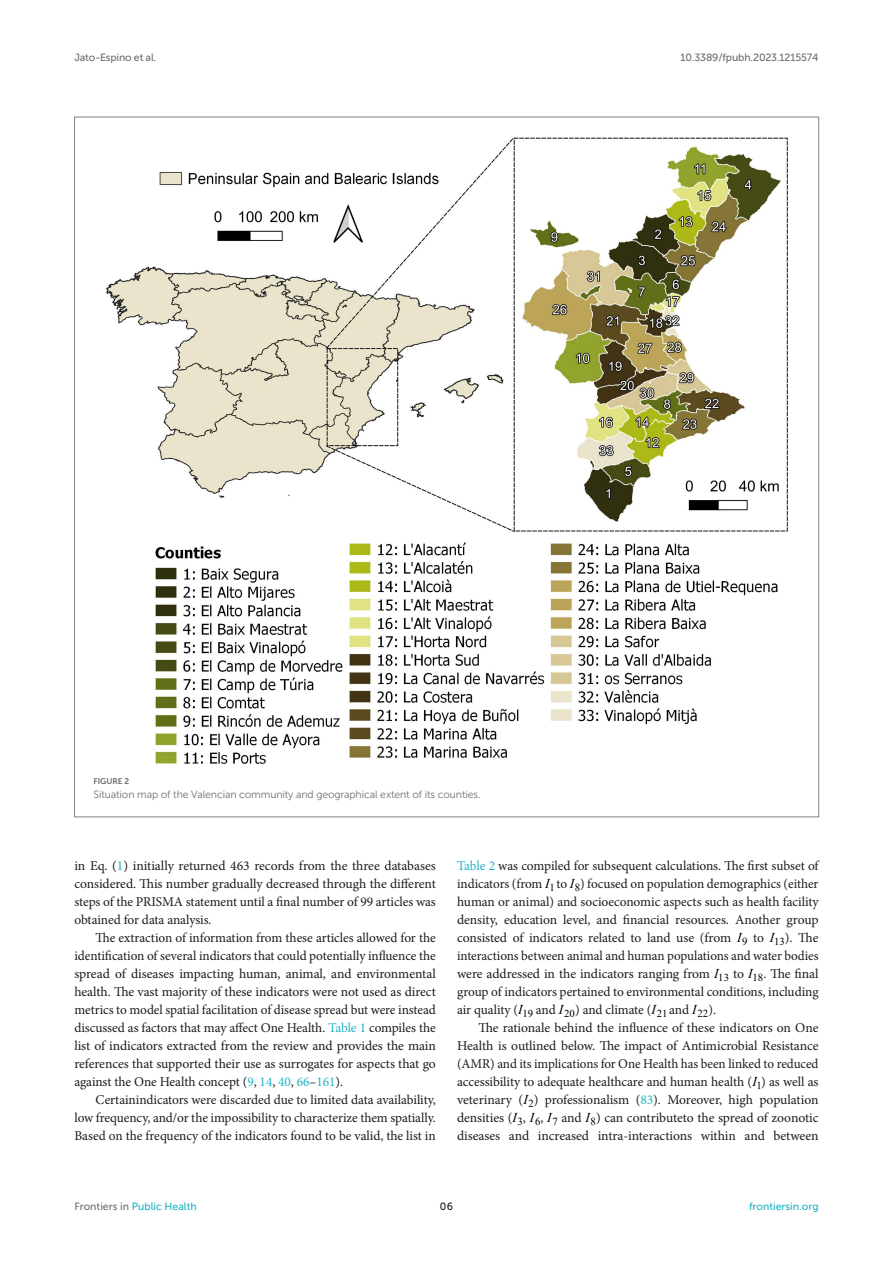
<style>
.page{position:relative;width:893px;height:1263px;background:#fff}
.page>*{position:absolute;margin:0;border:0;box-sizing:border-box;transform-origin:0 0}
.TEXT{font:13.5px/18px "Minion Pro";letter-spacing:-.005em;color:#1b1c1b;text-align:justify}
.TEXT_FLUSH{font:13.5px/18px "Minion Pro";letter-spacing:-.005em;color:#1b1c1b;text-align:justify}
.spi-math-img{font:10.8px "Times New Roman";color:#000}
.FIG_LEG{font:10.5px "Museo Sans 300";letter-spacing:-.01em;color:#706f70}
.t1{font:10.5px "Museo Sans 500";letter-spacing:-.015em;color:#706f70}
.t2{font:10.5px "Museo Sans 500";color:#1db5c3}
.t3{font:10.5px "Museo Sans 500";color:#1b1c1b}
.FIG_HD{font:8.25px "Museo Sans 700";letter-spacing:-.01em;color:#706f70}
.s1{color:#1db5c3}
.s2{font-family:"Times New Roman";font-style:italic;color:#000}
.s3{color:#706f70}
</style>
<div class="page">
<img style="left:106px;top:137px;width:682px;height:627px">
<p class="t1" style="left:74px;top:51px;width:83px">Jato-Espino et al.</p>
<p class="t1" style="left:681px;top:51px;width:139px">10.3389/fpubh.2023.1215574</p>
<p class="FIG_HD" style="left:94px;top:777px;width:37px">FIGURE 2</p>
<p class="FIG_LEG" style="left:94px;top:789px;width:389px">Situation map of the Valencian community and geographical extent of its counties.</p>
<p class="TEXT_FLUSH" style="left:74px;top:857px;width:363px">in Eq. (<span class="s1">1</span>) initially returned 463 records from the three databases considered. This number gradually decreased through the different steps of the PRISMA statement until a final number of 99 articles was obtained for data analysis.</p>
<p class="TEXT" style="left:74px;top:929px;width:363px;text-indent:21px">The extraction of information from these articles allowed for the identification of several indicators that could potentially influence the spread of diseases impacting human, animal, and environmental health. The vast majority of these indicators were not used as direct metrics to model spatial facilitation of disease spread but were instead discussed as factors that may affect One Health. <span class="s1">Table 1</span> compiles the list of indicators extracted from the review and provides the main references that supported their use as surrogates for aspects that go against the One Health concept (<span class="s1">9</span>, <span class="s1">14</span>, <span class="s1">40</span>, <span class="s1">66</span>–<span class="s1">161</span>).</p>
<p class="TEXT" style="left:74px;top:1091px;width:363px;text-indent:21px">Certainindicators were discarded due to limited data availability, low frequency, and/or the impossibility to characterize them spatially.<br>Based on the frequency of the indicators found to be valid, the list in</p>
<p class="TEXT" style="left:457px;top:857px;width:363px"><span class="s1">Table 2</span> was compiled for subsequent calculations. The first subset of indicators (from <span class="s2">I</span><sub>1</sub> to <span class="s2">I</span><sub>8</sub>) focused on population demographics (either human or animal) and socioeconomic aspects such as health facility density, education level, and financial resources. Another group consisted of indicators related to land use (from <span class="s2">I</span><sub>9</sub> to</p>
<p class="TEXT" style="left:457px;top:929px;width:363px;text-indent:328px">). The interactions between animal and human populations and water bodies were addressed in the indicators ranging from</p>
<p class="spi-math-img" style="left:770px;top:934px;width:16px"><sup>I</sup>13</p>
<p class="TEXT" style="left:457px;top:965px;width:363px;text-indent:306px">. The final group of indicators pertained to environmental conditions, including air quality (</p>
<p class="spi-math-img" style="left:714px;top:970px;width:16px"><sup>I</sup>13</p>
<p class="TEXT" style="left:733px;top:965px;width:12px">to</p>
<p class="spi-math-img" style="left:748px;top:970px;width:16px"><sup>I</sup>18</p>
<p class="spi-math-img" style="left:518px;top:1006px;width:16px"><sup>I</sup>19</p>
<p class="TEXT" style="left:536px;top:1001px;width:21px">and</p>
<p class="spi-math-img" style="left:559px;top:1006px;width:18px"><sup>I</sup>20</p>
<p class="TEXT" style="left:575px;top:1001px;width:78px">) and climate (</p>
<p class="spi-math-img" style="left:651px;top:1006px;width:18px"><sup>I</sup>21</p>
<p class="TEXT" style="left:669px;top:1001px;width:21px">and</p>
<p class="spi-math-img" style="left:692px;top:1005px;width:18px"><sup>I</sup>22</p>
<p class="TEXT" style="left:708px;top:1001px;width:9px">).</p>
<p class="TEXT" style="left:457px;top:1019px;width:363px;text-indent:21px">The rationale behind the influence of these indicators on One Health is outlined below. The impact of Antimicrobial Resistance (AMR) and its implications for One Health has been linked to reduced accessibility to adequate healthcare and human health (<span class="s2">I</span><sub>1</sub>) as well as veterinary (<span class="s2">I</span><sub>2</sub>) professionalism (<span class="s1">83</span>). Moreover, high population densities (<span class="s2">I</span><sub>3</sub>, <span class="s2">I</span><sub>6</sub>, <span class="s2">I</span><sub>7</sub> and <span class="s2">I</span><sub>8</sub>) can contributeto the spread of zoonotic diseases and increased intra-interactions within and between</p>
<p class="t2" style="left:74px;top:1200px;width:124px"><span class="s3">Frontiers in</span> Public Health</p>
<p class="t3" style="left:440px;top:1200px;width:15px">06</p>
<p class="t2" style="left:749px;top:1200px;width:71px">frontiersin.org</p>
</div>
